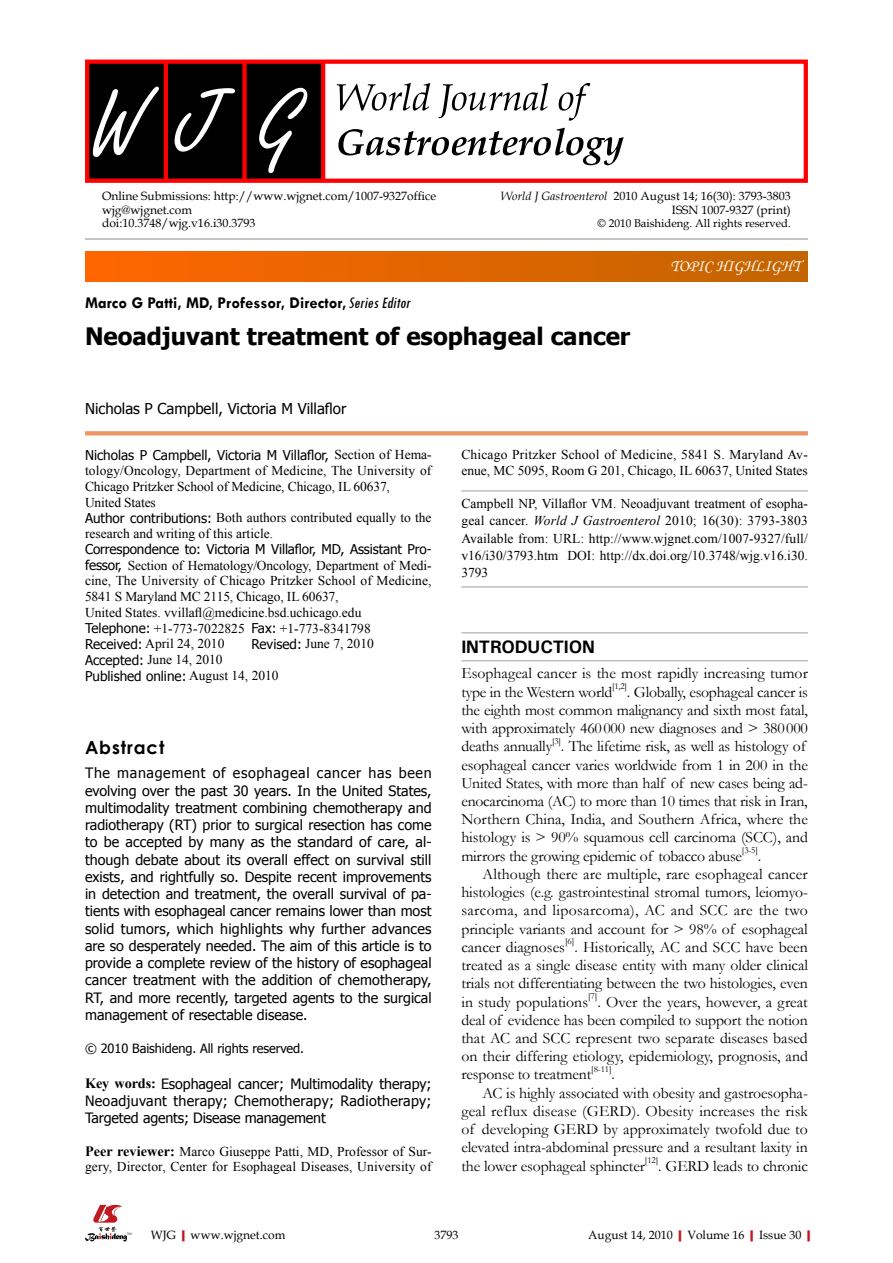
<style>
.page{position:relative;width:893px;height:1263px;background:#fff}
.page>*{position:absolute;margin:0;border:0;box-sizing:border-box;transform-origin:0 0}
.t1{font:700 24px "Tahoma";color:#000}
.t2{font:700 18px "Univers";letter-spacing:-.01em;color:#000}
.t3{font:700 18px "Century Gothic";letter-spacing:.05em;color:#000}
.t4{font:700 16.5px "Tw Cen";color:#000}
.t5{font:16.5px "Monotype Corsiva";color:#fff}
.t6{font:15.75px/18.3px "Garamond";letter-spacing:-.01em;color:#000;text-align:justify}
.t7{font:15.75px "Garamond";letter-spacing:.01em;color:#000}
.t8{font:15.75px "Garamond";letter-spacing:.02em;color:#000}
.t9{font:15px "Tahoma";color:#000}
.t10{font:14.25px/17.2px "Tahoma";color:#000;text-align:justify}
.t11{font:13.5px/15.8px "Times New Roman";color:#000}
.t12{font:13.5px "Tahoma";color:#000}
.t13{font:12.75px "Tahoma";letter-spacing:-.005em;color:#000}
.t14{font:12px/13.5px "Book Antiqua";color:#000;text-align:right}
.t15{font:11.25px "Book Antiqua";color:#000}
.t16{font:9.15px "Garamond";color:#000}
.s1{font-weight:400;font-style:italic;font-stretch:condensed}
.s2{font-style:italic}
.s3{font-family:"Times New Roman"}
.s4{font-family:"Tahoma"}
.s5{font-family:"Times New Roman";font-weight:700}
.s6{font-weight:700;font-size:14.25px}
.s7{font-weight:700;color:#c01920}
</style>
<div class="page">
<hr style="left:85px;top:239px;width:723px;height:1px;background:#898989">
<div style="left:87px;top:61px;width:236px;height:121px;background:#000"></div>
<hr style="left:164px;top:61px;width:4px;height:121px;background:#f00">
<div style="left:242px;top:61px;width:5px;height:121px;background:#f00"></div>
<hr style="left:321px;top:61px;width:4px;height:121px;background:#f00">
<div style="left:85px;top:60px;width:723px;height:123px;border:4px solid #f00"></div>
<svg style="left:259px;top:88px;width:48px;height:85px"></svg>
<svg style="left:175px;top:88px;width:60px;height:64px"></svg>
<svg style="left:93px;top:87px;width:66px;height:70px"></svg>
<svg style="left:337px;top:83px;width:253px;height:38px"></svg>
<svg style="left:338px;top:128px;width:286px;height:37px"></svg>
<svg style="left:85px;top:1205px;width:48px;height:36px"></svg>
<div style="left:85px;top:252px;width:723px;height:29px;background:linear-gradient(to right,#f60,#c16500)"></div>
<svg style="left:85px;top:431px;width:723px;height:4px;background:#f1996d"></svg>
<hr style="left:461px;top:633px;width:347px;height:1px;background:#9f9fa0">
<hr style="left:461px;top:661px;width:347px;height:1px;background:#9f9fa0">
<hr style="left:461px;top:491px;width:347px;height:1px;background:#9f9fa0">
<hr style="left:461px;top:587px;width:347px;height:1px;background:#9f9fa0">
<p class="t14" style="left:102px;top:189px;width:336px;text-align:left">Online Submissions: http://www.wjgnet.com/1007-9327office wjg@wjgnet.com<br>doi:10.3748/wjg.v16.i30.3793</p>
<p class="t4" style="left:85px;top:293px;width:330px">Marco G Patti, MD, Professor, Director,<span class="s1">SeriesEditor</span></p>
<p class="t14" style="left:501px;top:189px;width:292px"><span class="s2">World J Gastroenterol</span> 2010 August 14; 16(30): 3793-3803<br>ISSN 1007-9327 (print)</p>
<p class="t15" style="left:598px;top:215px;width:195px">© 2010 Baishideng. All rights reserved.</p>
<p class="t5" style="left:670px;top:256px;width:132px">TOPIC HIGHLIGHT</p>
<h1 class="t1" style="left:85px;top:319px;width:547px">Neoadjuvant treatment of esophageal cancer</h1>
<p class="t9" style="left:85px;top:399px;width:263px">Nicholas P Campbell, Victoria M Villaflor</p>
<p class="t12" style="left:85px;top:446px;width:348px">Nicholas P Campbell, Victoria M Villaflor, <span class="s3">Section of Hema-</span></p>
<p class="t11" style="left:85px;top:463px;width:348px">tology/Oncology, Department of Medicine, The University of Chicago Pritzker School of Medicine, Chicago, IL 60637,<br>United States<br><span class="s4">Author contributions:</span> Both authors contributed equally to the research and writing of this article.</p>
<p class="t12" style="left:85px;top:540px;width:348px">Correspondence to: Victoria M Villaflor, MD, Assistant Pro-</p>
<p class="t11" style="left:85px;top:557px;width:348px"><span class="s4">fessor,</span> Section of Hematology/Oncology, Department of Medi&shy;cine, The University of Chicago Pritzker School of Medicine, 5841 S Maryland MC 2115, Chicago, IL 60637,<br>United States. vvillafl@medicine.bsd.uchicago.edu<br><span class="s4">Telephone:</span> +1-773-7022825 <span class="s4">Fax:</span> +1-773-8341798<br><span class="s4">Received:</span> April 24, 2010</p>
<p class="t11" style="left:251px;top:636px;width:124px"><span class="s4">Revised:</span> June 7, 2010</p>
<p class="t11" style="left:85px;top:652px;width:139px"><span class="s4">Accepted:</span> June 14, 2010</p>
<p class="t12" style="left:85px;top:667px;width:195px">Published online: <span class="s3">August 14, 2010</span></p>
<p class="t3" style="left:85px;top:734px;width:81px">Abstract</p>
<p class="t10" style="left:85px;top:764px;width:348px">The management of esophageal cancer has been evolving over the past 30 years. In the United States, multimodality treatment combining chemotherapy and radiotherapy (RT) prior to surgical resection has come to be accepted by many as the standard of care, al&shy;though debate about its overall effect on survival still exists, and rightfully so. Despite recent improvements in detection and treatment, the overall survival of pa&shy;tients with esophageal cancer remains lower than most solid tumors, which highlights why further advances are so desperately needed. The aim of this article is to provide a complete review of the history of esophageal cancer treatment with the addition of chemotherapy, RT, and more recently, targeted agents to the surgical management of resectable disease.</p>
<p class="t13" style="left:85px;top:1040px;width:221px">© 2010 Baishideng. All rights reserved.</p>
<p class="t10" style="left:85px;top:1074px;width:348px"><span class="s5">Key words:</span> Esophageal cancer; Multimodality therapy; Neoadjuvant therapy; Chemotherapy; Radiotherapy; Targeted agents; Disease management</p>
<p class="t11" style="left:85px;top:1143px;width:348px;line-height:15.3px"><span class="s6">Peer reviewer:</span> Marco Giuseppe Patti, MD, Professor of Sur&shy;gery, Director, Center for Esophageal Diseases, University of</p>
<p class="t11" style="left:461px;top:447px;width:348px">Chicago Pritzker School of Medicine, 5841 S. Maryland Av&shy;enue, MC 5095, Room G 201, Chicago, IL 60637, United States</p>
<p class="t11" style="left:461px;top:495px;width:348px;line-height:17.2px;text-align:justify">Campbell NP, Villaflor VM. Neoadjuvant treatment of esopha&shy;geal cancer. <span class="s2">World J Gastroenterol</span> 2010; 16(30): 3793-3803<br>Available from: URL: http://www.wjgnet.com/1007-9327/full/ v16/i30/3793.htm DOI: http://dx.doi.org/10.3748/wjg.v16.i30.<br>3793</p>
<p class="t2" style="left:461px;top:636px;width:135px">INTRODUCTION</p>
<p class="t6" style="left:461px;top:664px;width:348px">Esophageal cancer is the most rapidly increasing tumor type in the Western world</p>
<p class="t16" style="left:612px;top:680px;width:17px">[1,2]</p>
<p class="t6" style="left:461px;top:682px;width:348px;text-indent:166px">. Globally, esophageal cancer is the eighth most common malignancy and sixth most fatal, with approximately 460000 new diagnoses and &gt; 380000 deaths annually</p>
<p class="t16" style="left:552px;top:735px;width:11px">[3]</p>
<p class="t6" style="left:461px;top:737px;width:348px;text-align:left;text-indent:100px">. The lifetime risk, as well as histology of esophageal cancer varies worldwide from 1 in 200 in the United States, with more than half of new cases being ad&shy;enocarcinoma (AC) to more than 10 times that risk in Iran, Northern China, India, and Southern Africa, where the histology is &gt; 90% squamous cell carcinoma (SCC), and mirrors the growing epidemic of tobacco abuse</p>
<p class="t16" style="left:742px;top:844px;width:17px">[3-5]</p>
<p class="t6" style="left:758px;top:846px;width:5px">.</p>
<p class="t6" style="left:483px;top:864px;width:327px">Although there are multiple, rare esophageal cancer</p>
<p class="t6" style="left:461px;top:883px;width:348px">histologies (e.g. gastrointestinal stromal tumors, leiomyo-</p>
<p class="t8" style="left:461px;top:900px;width:348px">sarcoma, and liposarcoma), AC and SCC are the two</p>
<p class="t6" style="left:461px;top:919px;width:348px">principle variants and account for &gt; 98% of esophageal</p>
<p class="t6" style="left:461px;top:937px;width:105px">cancer diagnoses</p>
<p class="t16" style="left:565px;top:935px;width:11px">[6]</p>
<p class="t6" style="left:461px;top:937px;width:348px;text-indent:113px">. Historically, AC and SCC have been treated as a single disease entity with many older clinical trials not differentiating between the two histologies, even in study populations</p>
<p class="t16" style="left:588px;top:990px;width:11px">[7]</p>
<p class="t6" style="left:461px;top:992px;width:348px;text-indent:136px">. Over the years, however, a great deal of evidence has been compiled to support the notion that AC and SCC represent two separate diseases based on their differing etiology, epidemiology, prognosis, and response to treatment</p>
<p class="t16" style="left:591px;top:1063px;width:22px">[8-11]</p>
<p class="t6" style="left:611px;top:1065px;width:5px">.</p>
<p class="t6" style="left:483px;top:1083px;width:327px">AC is highly associated with obesity and gastroesopha-</p>
<p class="t7" style="left:461px;top:1100px;width:348px">geal reflux disease (GERD). Obesity increases the risk</p>
<p class="t6" style="left:461px;top:1119px;width:348px">of developing GERD by approximately twofold due to</p>
<p class="t6" style="left:461px;top:1138px;width:348px">elevated intra-abdominal pressure and a resultant laxity in</p>
<p class="t6" style="left:461px;top:1156px;width:185px">the lower esophageal sphincter</p>
<p class="t16" style="left:645px;top:1154px;width:15px">[12]</p>
<p class="t6" style="left:658px;top:1156px;width:151px">. GERD leads to chronic</p>
<p class="t14" style="left:151px;top:1227px;width:136px">WJG<span class="s7">|</span>www.wjgnet.com</p>
<p class="t14" style="left:434px;top:1227px;width:25px">3793</p>
<p class="t14" style="left:588px;top:1227px;width:229px">August 14, 2010<span class="s7">|</span>Volume 16<span class="s7">|</span>Issue 30<span class="s7">|</span></p>
</div>
